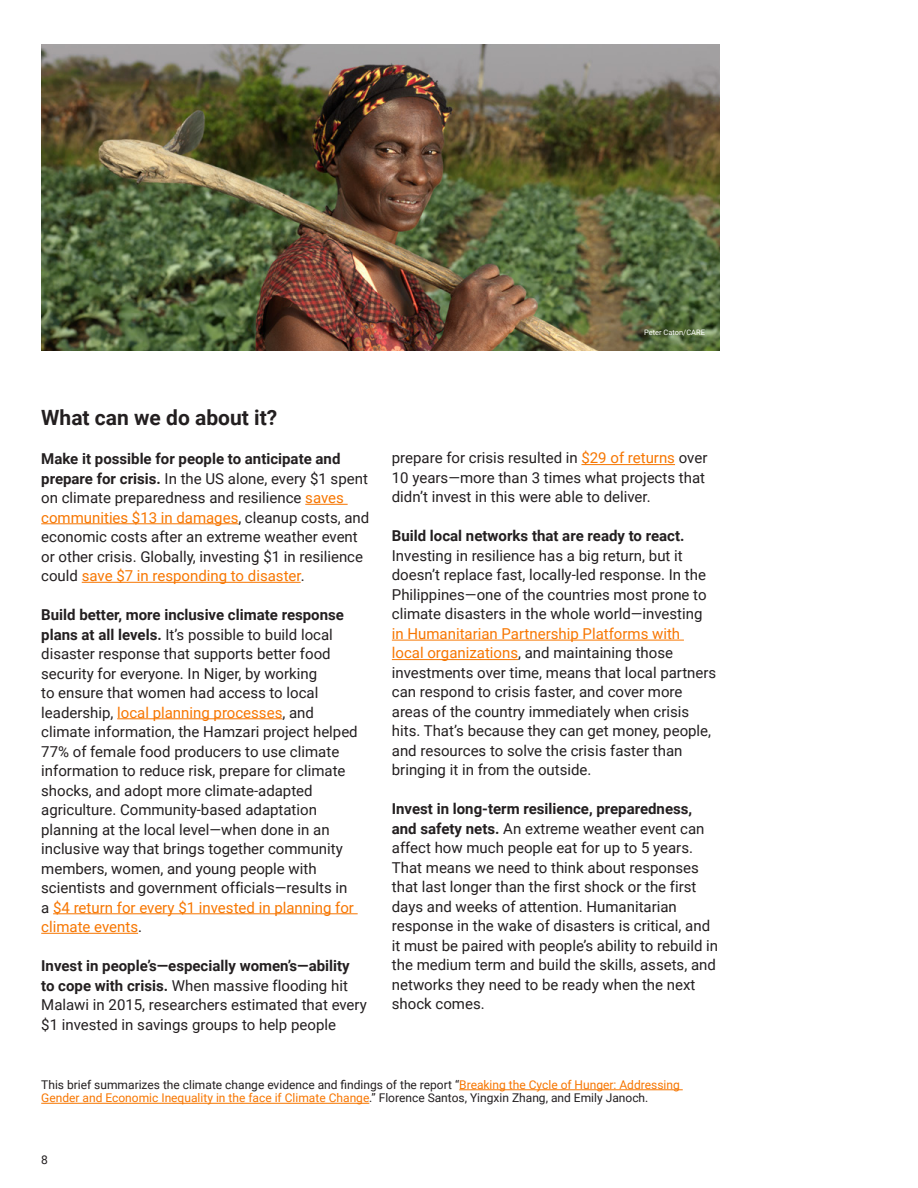
<style>
.page{position:relative;width:918px;height:1188px;background:#fff}
.page>*{position:absolute;margin:0;border:0;box-sizing:border-box;transform-origin:0 0}
._14_19_5_Black_header_SA{font:700 21px "Roboto";color:#231f20}
._10_13_Text_Black_No_Indent_SA{font:15px/19.5px "Roboto";color:#231f20}
._8_9_Small_Text_Black{font:12px/13.5px "Roboto";color:#231f20}
.Photo_Credit{font:7.5px "Roboto";color:#fff}
.s1{font-weight:700}
.s2{color:#f77600}
</style>
<div class="page">
<hr style="left:305px;top:504px;width:43px;height:1px;background:#f77600">
<hr style="left:41px;top:523px;width:197px;height:1px;background:#f77600">
<hr style="left:82px;top:582px;width:219px;height:1px;background:#f77600">
<hr style="left:117px;top:718px;width:165px;height:1px;background:#f77600">
<hr style="left:53px;top:913px;width:305px;height:1px;background:#f77600">
<hr style="left:41px;top:933px;width:97px;height:1px;background:#f77600">
<hr style="left:581px;top:464px;width:94px;height:1px;background:#f77600">
<hr style="left:392px;top:640px;width:292px;height:1px;background:#f77600">
<hr style="left:392px;top:659px;width:126px;height:1px;background:#f77600">
<img style="left:41px;top:44px;width:679px;height:307px">
<hr style="left:459px;top:1089px;width:224px;height:1px;background:#f77600">
<hr style="left:41px;top:1103px;width:328px;height:1px;background:#f77600">
<p class="Photo_Credit" style="left:644px;top:328px;width:62px">Peter Caton/CARE</p>
<p class="_14_19_5_Black_header_SA" style="left:41px;top:403px;width:237px">What can we do about it?</p>
<p class="_10_13_Text_Black_No_Indent_SA" style="left:41px;top:449px;width:330px"><span class="s1">Make it possible for people to anticipate and prepare for crisis.</span> In the US alone, every $1 spent on climate preparedness and resilience <span class="s2">saves communities $13 in damages</span>, cleanup costs, and economic costs after an extreme weather event or other crisis. Globally, investing $1 in resilience could <span class="s2">save $7 in responding to disaster</span>.</p>
<p class="_10_13_Text_Black_No_Indent_SA" style="left:41px;top:605px;width:318px"><span class="s1">Build better, more inclusive climate response plans at all levels.</span> It’s possible to build local disaster response that supports better food security for everyone. In Niger, by working<br>to ensure that women had access to local leadership, <span class="s2">local planning processes</span>, and climate information, the Hamzari project helped 77% of female food producers to use climate information to reduce risk, prepare for climate shocks, and adopt more climate-adapted agriculture. Community-based adaptation planning at the local level—when done in an inclusive way that brings together community members, women, and young people with scientists and government officials—results in a <span class="s2">$4 return for every $1 invested in planning for climate events</span>.</p>
<p class="_10_13_Text_Black_No_Indent_SA" style="left:41px;top:956px;width:327px"><span class="s1">Invest in people’s—especially women’s—ability<br>to cope with crisis.</span> When massive flooding hit Malawi in 2015, researchers estimated that every $1 invested in savings groups to help people</p>
<p class="_10_13_Text_Black_No_Indent_SA" style="left:392px;top:448px;width:317px">prepare for crisis resulted in <span class="s2">$29 of returns</span> over<br>10 years—more than 3 times what projects that didn’t invest in this were able to deliver.</p>
<p class="_10_13_Text_Black_No_Indent_SA" style="left:392px;top:526px;width:326px"><span class="s1">Build local networks that are ready to react.<br></span>Investing in resilience has a big return, but it doesn’t replace fast, locally-led response. In the Philippines—one of the countries most prone to climate disasters in the whole world—investing <span class="s2">in Humanitarian Partnership Platforms with<br>local organizations</span>, and maintaining those investments over time, means that local partners can respond to crisis faster, and cover more areas of the country immediately when crisis hits. That’s because they can get money, people, and resources to solve the crisis faster than bringing it in from the outside.</p>
<p class="_10_13_Text_Black_No_Indent_SA" style="left:392px;top:799px;width:328px"><span class="s1">Invest in long-term resilience, preparedness, and safety nets.</span> An extreme weather event can affect how much people eat for up to 5 years.<br>That means we need to think about responses that last longer than the first shock or the first days and weeks of attention. Humanitarian response in the wake of disasters is critical, and it must be paired with people’s ability to rebuild in the medium term and build the skills, assets, and networks they need to be ready when the next shock comes.</p>
<p class="_8_9_Small_Text_Black" style="left:41px;top:1077px;width:640px">This brief summarizes the climate change evidence and findings of the report “<span class="s2">Breaking the Cycle of Hunger: Addressing<br>Gender and Economic Inequality in the face if Climate Change</span>.” Florence Santos, Yingxin Zhang, and Emily Janoch.</p>
<p class="_8_9_Small_Text_Black" style="left:41px;top:1153px;width:8px">8</p>
</div>
